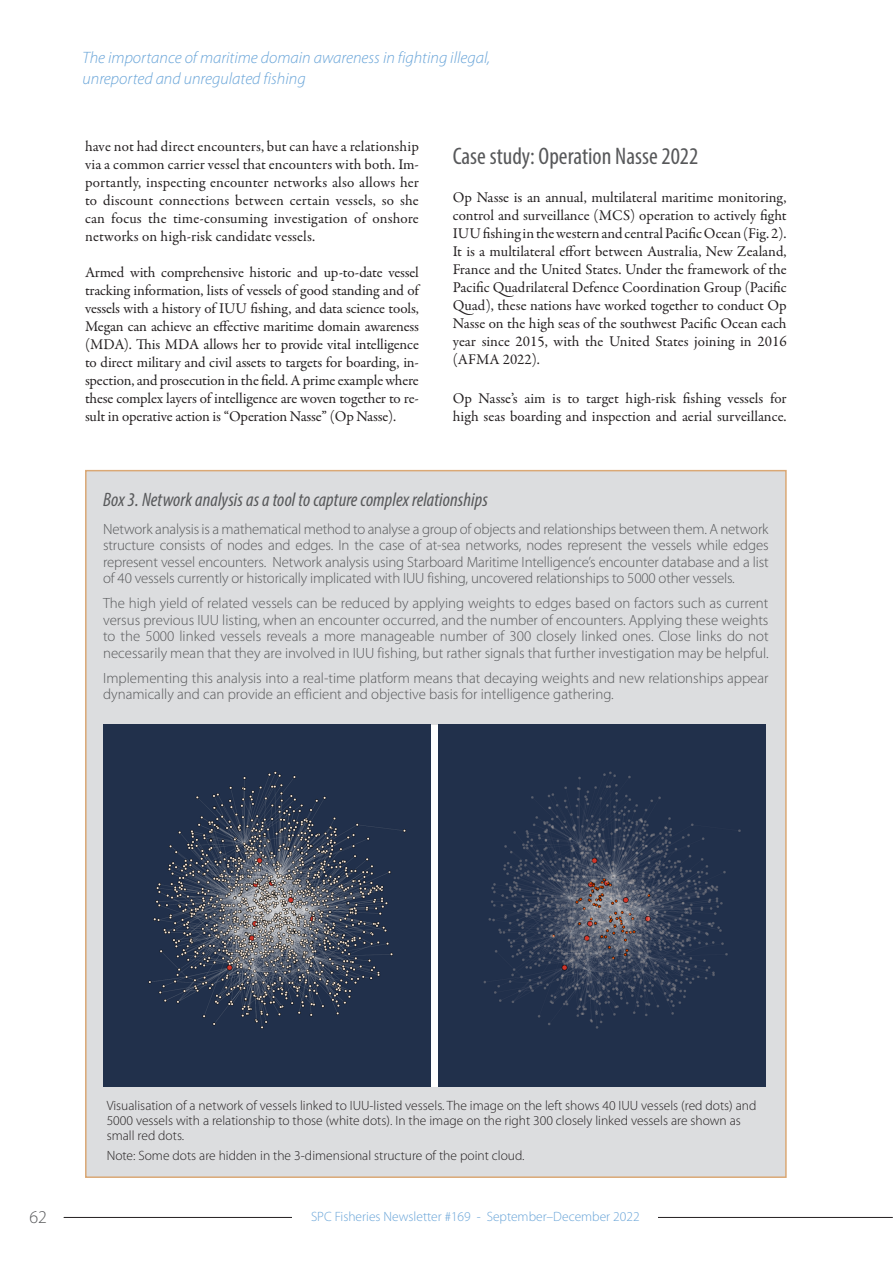
<style>
.page{position:relative;width:893px;height:1263px;background:#fff}
.page>*{position:absolute;margin:0;border:0;box-sizing:border-box;transform-origin:0 0}
.heading_1{font:condensed 24px "Myriad Pro";color:#57585a}
.heading_2{font:italic condensed 19.5px "Myriad Pro";letter-spacing:.005em;color:#57585a}
.t1{font:300 18px "Myriad Pro";color:#57585a}
.Title_feature{font:italic 300 16.5px/21px "Myriad Pro";color:#68a4d8}
.t2{font:15px/18px "Garamond Premr Pro";color:#231f20;text-align:justify}
.Heading_4{font:300 14.85px/16.5px "Myriad Pro";color:#57585a;text-align:justify}
.caption_Figure{font:300 13.5px/15px "Myriad Pro";color:#231f20}
.t3{font:300 13.5px "Myriad Pro";color:#68a4d8}
</style>
<div class="page">
<hr style="left:64px;top:1217px;width:828px;height:1px;background:#231f20">
<div style="left:292px;top:1210px;width:366px;height:20px;background:#fff"></div>
<div style="left:85px;top:470px;width:702px;height:708px;background:#dcdddf;border:2px solid #daa875"></div>
<img style="left:103px;top:725px;width:327px;height:361px">
<img style="left:438px;top:725px;width:327px;height:361px">
<p class="Title_feature" style="left:82px;top:47px;width:409px">The importance of maritime domain awareness in fighting illegal, unreported and unregulated fishing</p>
<p class="t2" style="left:85px;top:138px;width:335px">have not had direct encounters, but can have a relationship via a common carrier vessel that encounters with both. Im&shy;portantly, inspecting encounter networks also allows her to discount connections between certain vessels, so she can focus the time-consuming investigation of onshore networks on high-risk candidate vessels.</p>
<p class="t2" style="left:85px;top:264px;width:335px">Armed with comprehensive historic and up-to-date vessel tracking information, lists of vessels of good standing and of vessels with a history of IUU fishing, and data science tools, Megan can achieve an effective maritime domain awareness (MDA). This MDA allows her to provide vital intelligence to direct military and civil assets to targets for boarding, in&shy;spection, and prosecution in the field. A prime example where these complex layers of intelligence are woven together to re&shy;sult in operative action is “Operation Nasse” (Op Nasse).</p>
<p class="heading_1" style="left:453px;top:142px;width:247px">Case study: Operation Nasse 2022</p>
<p class="t2" style="left:453px;top:188px;width:335px">Op Nasse is an annual, multilateral maritime monitoring, control and surveillance (MCS) operation to actively fight IUU fishing in the western and central Pacific Ocean (Fig. 2).<br>It is a multilateral effort between Australia, New Zealand, France and the United States. Under the framework of the Pacific Quadrilateral Defence Coordination Group (Pacific Quad), these nations have worked together to conduct Op Nasse on the high seas of the southwest Pacific Ocean each year since 2015, with the United States joining in 2016 (AFMA 2022).</p>
<p class="t2" style="left:453px;top:390px;width:335px">Op Nasse’s aim is to target high-risk fishing vessels for high seas boarding and inspection and aerial surveillance.</p>
<p class="heading_2" style="left:103px;top:488px;width:386px">Box 3. Network analysis as a tool to capture complex relationships</p>
<p class="Heading_4" style="left:103px;top:520px;width:667px">Network analysis is a mathematical method to analyse a group of objects and relationships between them. A network structure consists of nodes and edges. In the case of at-sea networks, nodes represent the vessels while edges represent vessel encounters. Network analysis using Starboard Maritime Intelligence’s encounter database and a list of 40 vessels currently or historically implicated with IUU fishing, uncovered relationships to 5000 other vessels.</p>
<p class="Heading_4" style="left:103px;top:595px;width:667px">The high yield of related vessels can be reduced by applying weights to edges based on factors such as current versus previous IUU listing, when an encounter occurred, and the number of encounters. Applying these weights to the 5000 linked vessels reveals a more manageable number of 300 closely linked ones. Close links do not necessarily mean that they are involved in IUU fishing, but rather signals that further investigation may be helpful.</p>
<p class="Heading_4" style="left:103px;top:669px;width:667px">Implementing this analysis into a real-time platform means that decaying weights and new relationships appear dynamically and can provide an efficient and objective basis for intelligence gathering.</p>
<p class="caption_Figure" style="left:107px;top:1098px;width:651px">Visualisation of a network of vessels linked to IUU-listed vessels. The image on the left shows 40 IUU vessels (red dots) and<br>5000 vessels with a relationship to those (white dots). In the image on the right 300 closely linked vessels are shown as small red dots.</p>
<p class="caption_Figure" style="left:107px;top:1147px;width:419px">Note: Some dots are hidden in the 3-dimensional structure of the point cloud.</p>
<p class="t1" style="left:29px;top:1206px;width:19px">62</p>
<p class="t3" style="left:311px;top:1208px;width:330px">SPC Fisheries Newsletter #169 - September–December 2022</p>
</div>
